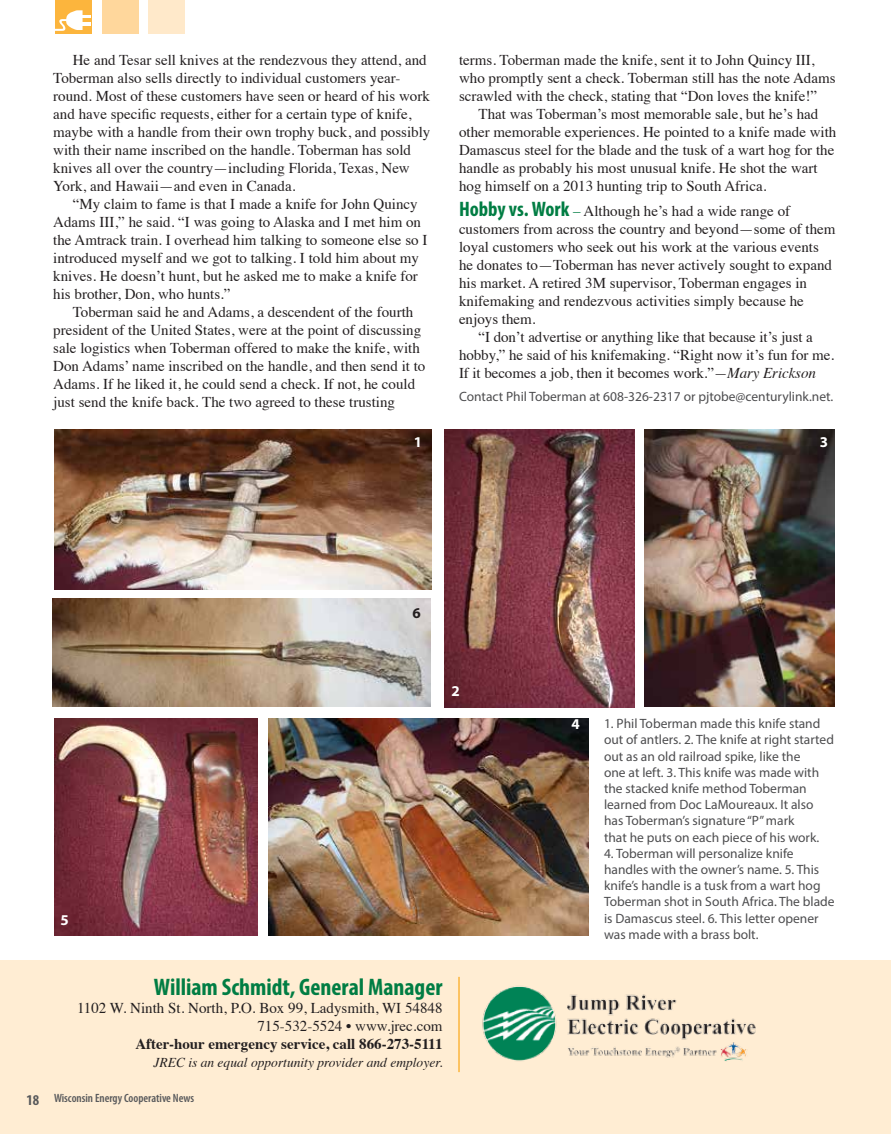
<style>
.page{position:relative;width:891px;height:1134px;background:#fff}
.page>*{position:absolute;margin:0;border:0;box-sizing:border-box;transform-origin:0 0}
.t1{font:700 condensed 24px "Myriad Pro";color:#007d43}
.t2{font:15px/18px "Times";color:#231f20}
.t3{font:700 15px "Times";color:#231f20}
.t4{font:700 15px "Myriad Pro";color:#fff}
.t5{font:700 15px "Myriad Pro";color:#231f20}
.t6{font:13.5px/16.2px "Myriad Pro";color:#4d4d4f}
.t7{font:italic 13.5px "Times";color:#231f20}
.t8{font:600 condensed 12px "Myriad Pro";color:#58595b}
.s1{font-family:"Myriad Pro";font-weight:700;font-stretch:condensed;font-size:21px;color:#007d43}
.s2{color:#007d43}
.s3{font-style:italic}
.s4{font-weight:700;font-size:15px}
</style>
<div class="page">
<div style="left:0;top:961px;width:891px;height:173px;background:#ffedd3"></div>
<img style="left:482px;top:986px;width:274px;height:75px">
<div style="left:56px;top:0;width:36px;height:34px;background:#fcb53d"></div>
<div style="left:102px;top:0;width:37px;height:34px;background:#ffd79c"></div>
<div style="left:148px;top:0;width:37px;height:34px;background:#ffe9ca"></div>
<hr style="left:458px;top:977px;width:2px;height:95px;background:#fcb53d">
<svg style="left:55px;top:10px;width:35px;height:21px"></svg>
<img style="left:54px;top:429px;width:378px;height:161px">
<img style="left:53px;top:599px;width:378px;height:107px">
<img style="left:269px;top:718px;width:320px;height:217px">
<img style="left:445px;top:429px;width:189px;height:279px">
<img style="left:644px;top:429px;width:191px;height:277px">
<img style="left:55px;top:718px;width:202px;height:217px">
<p class="t2" style="left:53px;top:50px;width:379px;text-indent:20px">He and Tesar sell knives at the rendezvous they attend, and Toberman also sells directly to individual customers year&shy;round. Most of these customers have seen or heard of his work and have specific requests, either for a certain type of knife, maybe with a handle from their own trophy buck, and possibly with their name inscribed on the handle. Toberman has sold knives all over the country—including Florida, Texas, New York, and Hawaii—and even in Canada.</p>
<p class="t2" style="left:53px;top:194px;width:376px;text-indent:20px">“My claim to fame is that I made a knife for John Quincy Adams III,” he said. “I was going to Alaska and I met him on the Amtrack train. I overhead him talking to someone else so I introduced myself and we got to talking. I told him about my knives. He doesn’t hunt, but he asked me to make a knife for his brother, Don, who hunts.”</p>
<p class="t2" style="left:53px;top:302px;width:374px;text-indent:20px">Toberman said he and Adams, a descendent of the fourth president of the United States, were at the point of discussing sale logistics when Toberman offered to make the knife, with Don Adams’ name inscribed on the handle, and then send it to Adams. If he liked it, he could send a check. If not, he could just send the knife back. The two agreed to these trusting</p>
<p class="t4" style="left:414px;top:432px;width:10px">1</p>
<p class="t2" style="left:459px;top:50px;width:378px">terms. Toberman made the knife, sent it to John Quincy III, who promptly sent a check. Toberman still has the note Adams scrawled with the check, stating that “Don loves the knife!”</p>
<p class="t2" style="left:459px;top:104px;width:379px;text-indent:20px">That was Toberman’s most memorable sale, but he’s had other memorable experiences. He pointed to a knife made with Damascus steel for the blade and the tusk of a wart hog for the handle as probably his most unusual knife. He shot the wart hog himself on a 2013 hunting trip to South Africa.</p>
<p class="t2" style="left:459px;top:201px;width:333px"><span class="s1">Hobby vs. Work</span> <span class="s2">–</span> Although he’s had a wide range of</p>
<p class="t2" style="left:459px;top:219px;width:378px">customers from across the country and beyond—some of them</p>
<p class="t2" style="left:459px;top:237px;width:361px">loyal customers who seek out his work at the various events</p>
<p class="t2" style="left:459px;top:255px;width:375px">he donates to—Toberman has never actively sought to expand</p>
<p class="t2" style="left:459px;top:273px;width:350px">his market. A retired 3M supervisor, Toberman engages in</p>
<p class="t2" style="left:459px;top:291px;width:346px">knifemaking and rendezvous activities simply because he</p>
<p class="t2" style="left:459px;top:309px;width:78px">enjoys them.</p>
<p class="t2" style="left:479px;top:327px;width:336px">“I don’t advertise or anything like that because it’s just a</p>
<p class="t2" style="left:459px;top:345px;width:377px">hobby,” he said of his knifemaking. “Right now it’s fun for me.</p>
<p class="t2" style="left:459px;top:363px;width:358px">If it becomes a job, then it becomes work.”<span class="s3">—Mary Erickson</span></p>
<p class="t6" style="left:459px;top:389px;width:376px">Contact Phil Toberman at 608-326-2317 or pjtobe@centurylink.net.</p>
<p class="t4" style="left:820px;top:432px;width:10px">3</p>
<p class="t5" style="left:413px;top:604px;width:10px">6</p>
<p class="t4" style="left:452px;top:681px;width:10px">2</p>
<p class="t4" style="left:61px;top:910px;width:10px">5</p>
<h1 class="t1" style="left:154px;top:972px;width:290px">William Schmidt, General Manager</h1>
<p class="t2" style="left:77px;top:998px;width:367px;text-align:right">1102 W. Ninth St. North, P.O. Box 99, Ladysmith, WI 54848<br>715-532-5524 • www.jrec.com</p>
<p class="t3" style="left:135px;top:1029px;width:309px">After-hour emergency service, call 866-273-5111</p>
<p class="t7" style="left:154px;top:1051px;width:290px">JREC is an equal opportunity provider and employer.</p>
<p class="t8" style="left:27px;top:1091px;width:169px"><span class="s4">18</span> Wisconsin Energy Cooperative News</p>
<p class="t4" style="left:571px;top:715px;width:10px">4</p>
<p class="t6" style="left:604px;top:715px;width:231px">1. Phil Toberman made this knife stand out of antlers. 2. The knife at right started out as an old railroad spike, like the<br>one at left. 3. This knife was made with the stacked knife method Toberman learned from Doc LaMoureaux. It also has Toberman’s signature “P” mark<br>that he puts on each piece of his work.</p>
<p class="t6" style="left:604px;top:845px;width:232px">4. Toberman will personalize knife handles with the owner’s name. 5. This knife’s handle is a tusk from a wart hog Toberman shot in South Africa. The blade is Damascus steel. 6. This letter opener was made with a brass bolt.</p>
</div>
